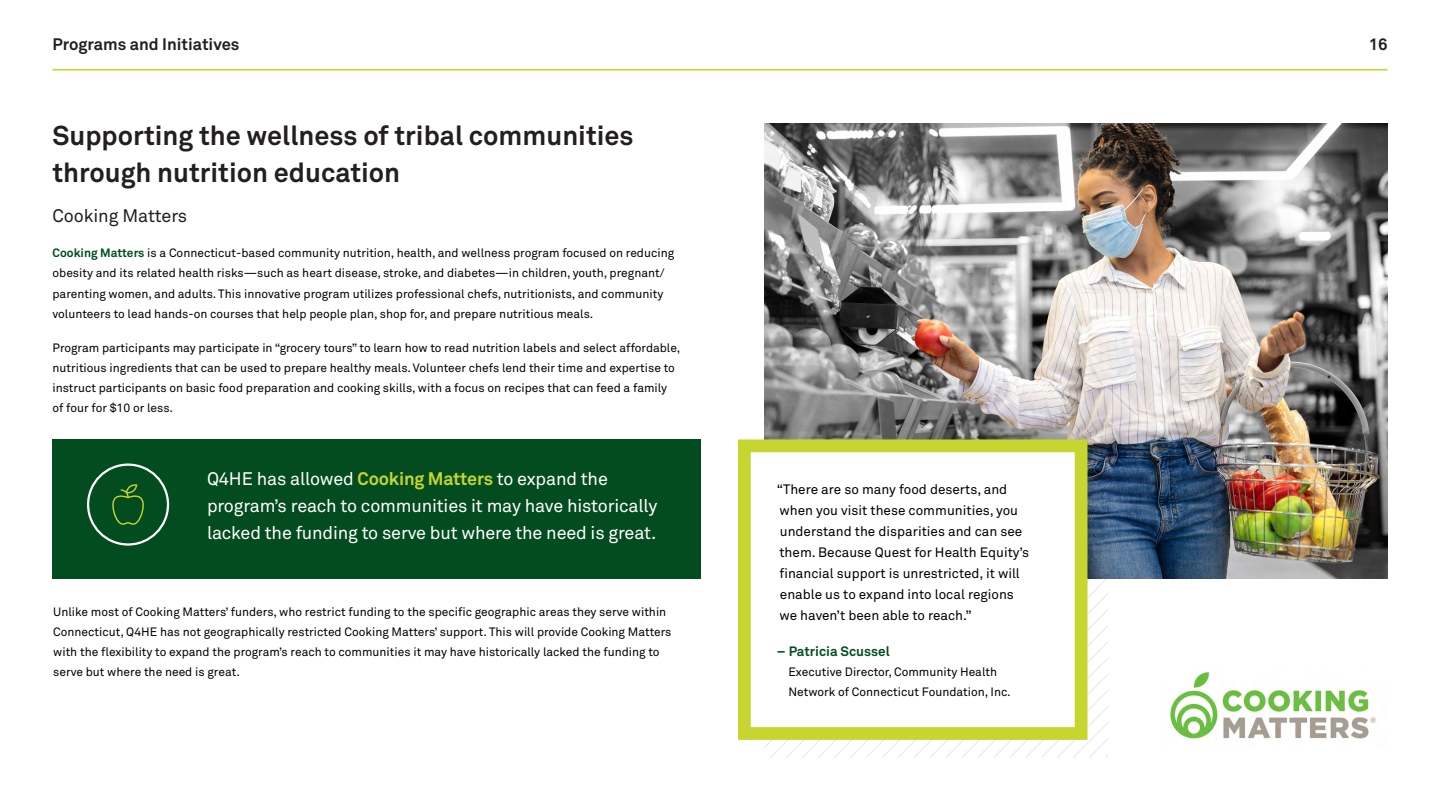
<style>
.page{position:relative;width:1440px;height:810px;background:#fff}
.page>*{position:absolute;margin:0;border:0;box-sizing:border-box;transform-origin:0 0}
.t1{font:700 27px/37.5px "Akkurat Pro";color:#231f20}
.t2{font:18px/27px "Akkurat Pro";letter-spacing:-.01em;color:#fff}
.t3{font:18px "Akkurat Pro";letter-spacing:-.005em;color:#231f20}
.t4{font:700 16.5px "Akkurat Pro";color:#231f20}
.t5{font:13.5px/21px "Akkurat Pro";color:#000}
.t6{font:700 13.5px "Akkurat Pro";color:#034c1f}
.t7{font:12px/20.2px "Akkurat Pro";color:#000}
.s1{font-weight:700;color:#034c1f}
.s2{font-weight:700;color:#c6d52f}
</style>
<div class="page">
<svg style="left:764px;top:579px;width:344px;height:179px"></svg>
<hr style="left:52px;top:69px;width:1336px;height:1px;background:#c6d52f">
<div style="left:52px;top:440px;width:649px;height:139px;background:#034c1f"></div>
<div style="left:87px;top:464px;width:82px;height:82px;border:2px solid #fff;border-radius:50%"></div>
<svg style="left:112px;top:484px;width:32px;height:41px"></svg>
<img style="left:1170px;top:672px;width:206px;height:67px">
<img style="left:764px;top:123px;width:624px;height:456px">
<div style="left:738px;top:440px;width:350px;height:300px;background:#fff;border:13px solid #c6d52f"></div>
<h3 class="t4" style="left:52px;top:34px;width:189px">Programs and Initiatives</h3>
<h1 class="t1" style="left:52px;top:116px;width:583px">Supporting the wellness of tribal communities through nutrition education</h1>
<h2 class="t3" style="left:52px;top:205px;width:136px">Cooking Matters</h2>
<p class="t7" style="left:52px;top:243px;width:623px"><span class="s1">Cooking Matters</span> is a Connecticut-based community nutrition, health, and wellness program focused on reducing obesity and its related health risks—such as heart disease, stroke, and diabetes—in children, youth, pregnant/ parenting women, and adults. This innovative program utilizes professional chefs, nutritionists, and community volunteers to lead hands-on courses that help people plan, shop for, and prepare nutritious meals.</p>
<p class="t7" style="left:52px;top:337px;width:629px">Program participants may participate in “grocery tours” to learn how to read nutrition labels and select affordable, nutritious ingredients that can be used to prepare healthy meals. Volunteer chefs lend their time and expertise to instruct participants on basic food preparation and cooking skills, with a focus on recipes that can feed a family of four for $10 or less.</p>
<h2 class="t2" style="left:207px;top:465px;width:452px">Q4HE has allowed <span class="s2">Cooking Matters</span> to expand the program’s reach to communities it may have historically lacked the funding to serve but where the need is great.</h2>
<p class="t7" style="left:53px;top:601px;width:620px">Unlike most of Cooking Matters’ funders, who restrict funding to the specific geographic areas they serve within Connecticut, Q4HE has not geographically restricted Cooking Matters’ support. This will provide Cooking Matters with the flexibility to expand the program’s reach to communities it may have historically lacked the funding to serve but where the need is great.</p>
<p class="t5" style="left:777px;top:479px;width:254px">“There are so many food deserts, and when you visit these communities, you understand the disparities and can see them. Because Quest for Health Equity’s financial support is unrestricted, it will enable us to expand into local regions we haven’t been able to reach.”</p>
<p class="t6" style="left:777px;top:643px;width:114px">– Patricia Scussel</p>
<p class="t7" style="left:788px;top:662px;width:224px">Executive Director, Community Health<br>Network of Connecticut Foundation, Inc.</p>
<h3 class="t4" style="left:1369px;top:34px;width:20px">16</h3>
</div>
